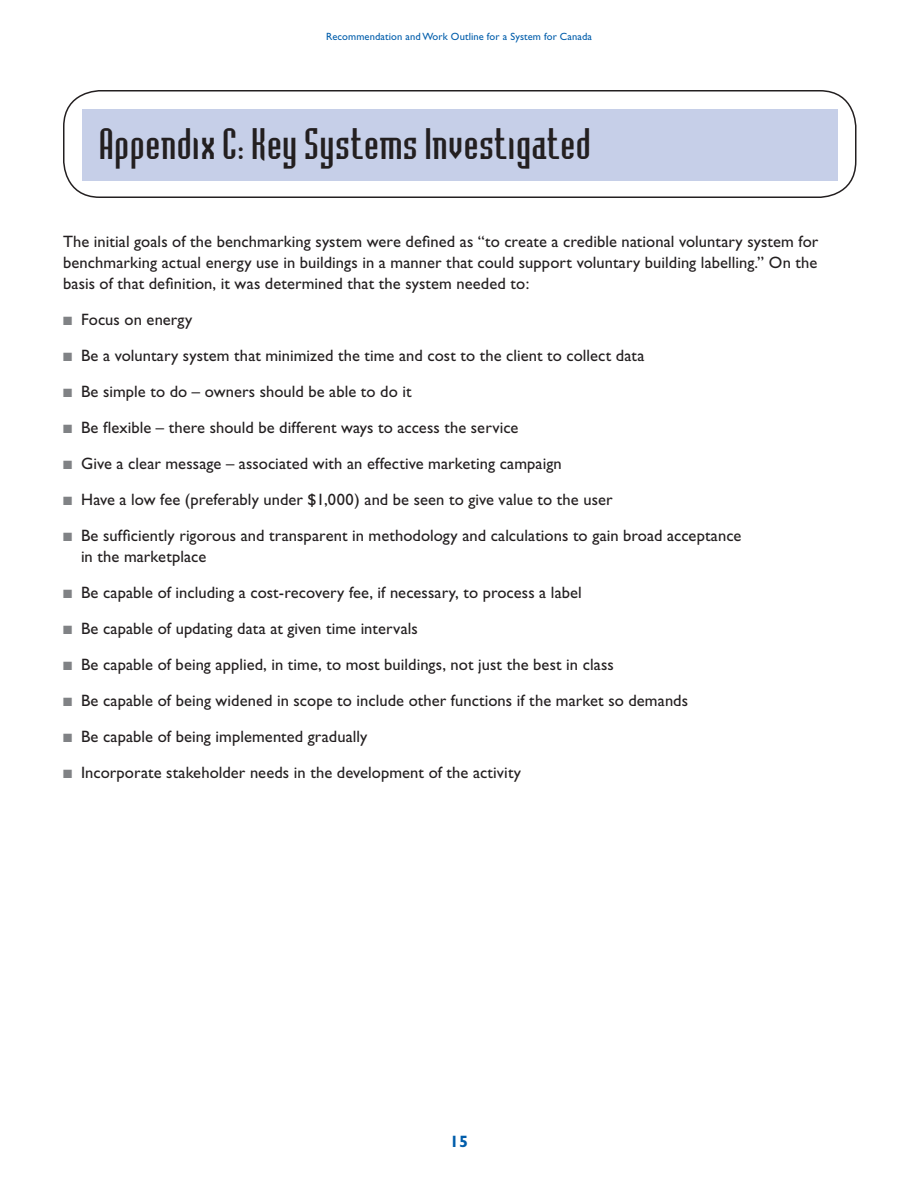
<style>
.page{position:relative;width:918px;height:1188px;background:#fff}
.page>*{position:absolute;margin:0;border:0;box-sizing:border-box;transform-origin:0 0}
.t1{font:40.5px "Badloc";letter-spacing:.03em;color:#231f20}
.t2{font:16.5px/21px "Gill Sans";letter-spacing:.005em;color:#231f20;text-align:justify}
.t3{font:700 16.5px "Gill Sans";color:#015dab}
.t4{font:10.5px "Gill Sans";letter-spacing:.01em;color:#015dab}
.s1{color:#808285}
</style>
<div class="page">
<div style="left:63px;top:90px;width:793px;height:108px;border:2px solid #231f20;border-radius:36px"></div>
<div style="left:82px;top:109px;width:756px;height:72px;background:#c6cfe8"></div>
<p class="t4" style="left:326px;top:32px;width:267px">Recommendation and Work Outline for a System for Canada</p>
<h1 class="t1" style="left:99px;top:128px;width:493px">Appendix C: Key Systems Investigated</h1>
<p class="t2" style="left:63px;top:232px;width:757px">The initial goals of the benchmarking system were defined as “to create a credible national voluntary system for benchmarking actual energy use in buildings in a manner that could support voluntary building labelling.” On the basis of that definition, it was determined that the system needed to:</p>
<p class="t2" style="left:63px;top:310px;width:131px"><span class="s1">■</span> Focus on energy</p>
<p class="t2" style="left:63px;top:346px;width:583px"><span class="s1">■</span> Be a voluntary system that minimized the time and cost to the client to collect data</p>
<p class="t2" style="left:63px;top:382px;width:350px"><span class="s1">■</span> Be simple to do – owners should be able to do it</p>
<p class="t2" style="left:63px;top:418px;width:457px"><span class="s1">■</span> Be flexible – there should be different ways to access the service</p>
<p class="t2" style="left:63px;top:454px;width:500px"><span class="s1">■</span> Give a clear message – associated with an effective marketing campaign</p>
<p class="t2" style="left:63px;top:490px;width:551px"><span class="s1">■</span> Have a low fee (preferably under $1,000) and be seen to give value to the user</p>
<p class="t2" style="left:81px;top:526px;width:662px;text-indent:-18px"><span class="s1">■</span> Be sufficiently rigorous and transparent in methodology and calculations to gain broad acceptance in the marketplace</p>
<p class="t2" style="left:63px;top:583px;width:520px"><span class="s1">■</span> Be capable of including a cost-recovery fee, if necessary, to process a label</p>
<p class="t2" style="left:63px;top:619px;width:356px"><span class="s1">■</span> Be capable of updating data at given time intervals</p>
<p class="t2" style="left:63px;top:655px;width:552px"><span class="s1">■</span> Be capable of being applied, in time, to most buildings, not just the best in class</p>
<p class="t2" style="left:63px;top:691px;width:627px"><span class="s1">■</span> Be capable of being widened in scope to include other functions if the market so demands</p>
<p class="t2" style="left:63px;top:727px;width:306px"><span class="s1">■</span> Be capable of being implemented gradually</p>
<p class="t2" style="left:63px;top:763px;width:460px"><span class="s1">■</span> Incorporate stakeholder needs in the development of the activity</p>
<p class="t3" style="left:450px;top:1135px;width:20px">15</p>
</div>
